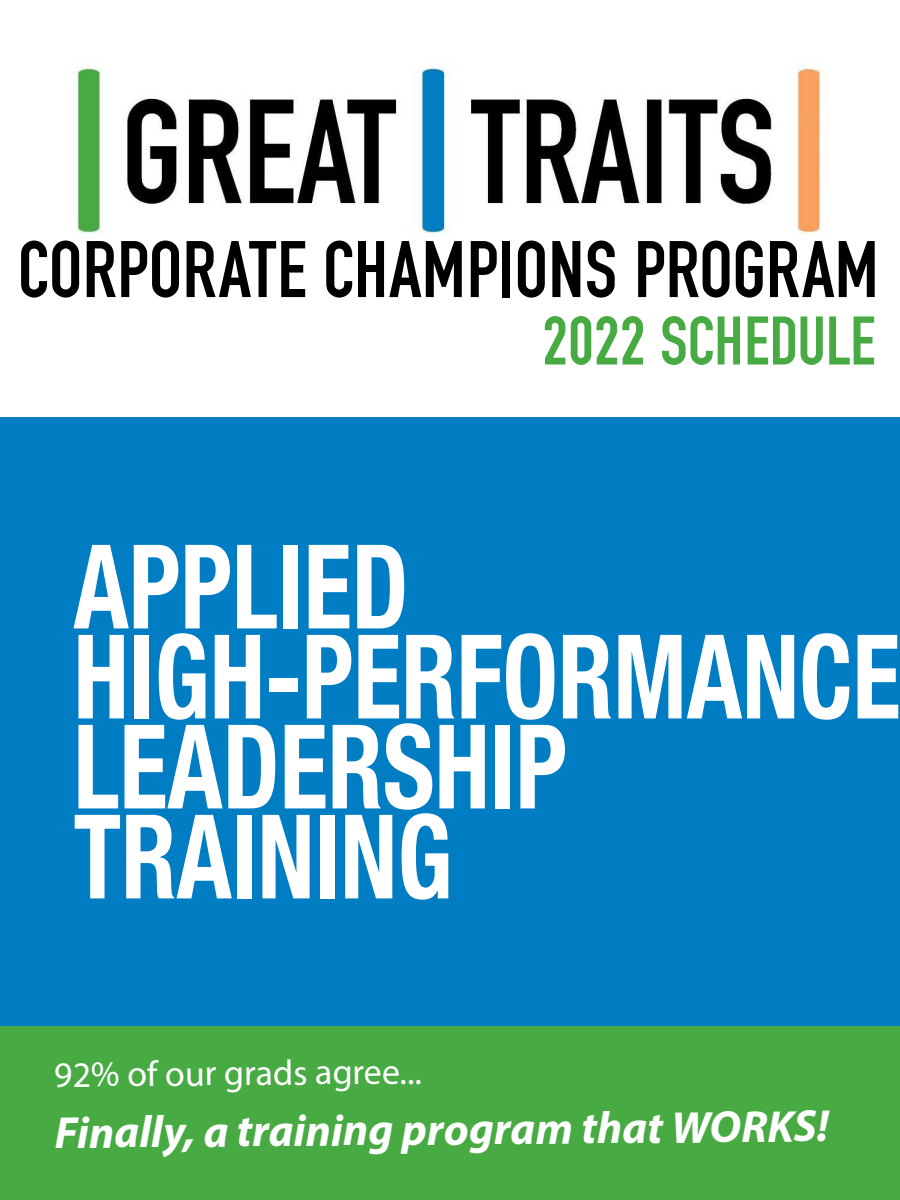
<style>
.page{position:relative;width:900px;height:1200px;background:#fff}
.page>*{position:absolute;margin:0;border:0;box-sizing:border-box;transform-origin:0 0}
.t1{font:700 condensed 117px/90px "Helvetica Neue";color:#fff;scale:.85 1}
.t2{font:84px "Engschrift DIND";color:#000}
.t3{font:72px "Engschrift DIND";color:#48aa43}
.t4{font:italic 700 45px "Myriad Pro";color:#fff}
.t5{font:36px "Myriad Pro";letter-spacing:-.01em;color:#fff}
</style>
<div class="page">
<div style="left:0;top:417px;width:900px;height:783px;background:#017dc3"></div>
<img style="left:77px;top:67px;width:746px;height:167px">
<div style="left:0;top:1026px;width:900px;height:174px;background:#48aa43"></div>
<p class="t2" style="left:18px;top:225px;width:863px">CORPORATE CHAMPIONS PROGRAM</p>
<p class="t3" style="left:542px;top:302px;width:334px">2022 SCHEDULE</p>
<p class="t1" style="left:74px;top:534px;width:974px">APPLIED<br>HIGH-PERFORMANCE<br>LEADERSHIP<br>TRAINING</p>
<p class="t5" style="left:54px;top:1051px;width:370px">92% of our grads agree...</p>
<p class="t4" style="left:54px;top:1106px;width:776px;rotate:-1deg">Finally, a training program that WORKS!</p>
</div>
